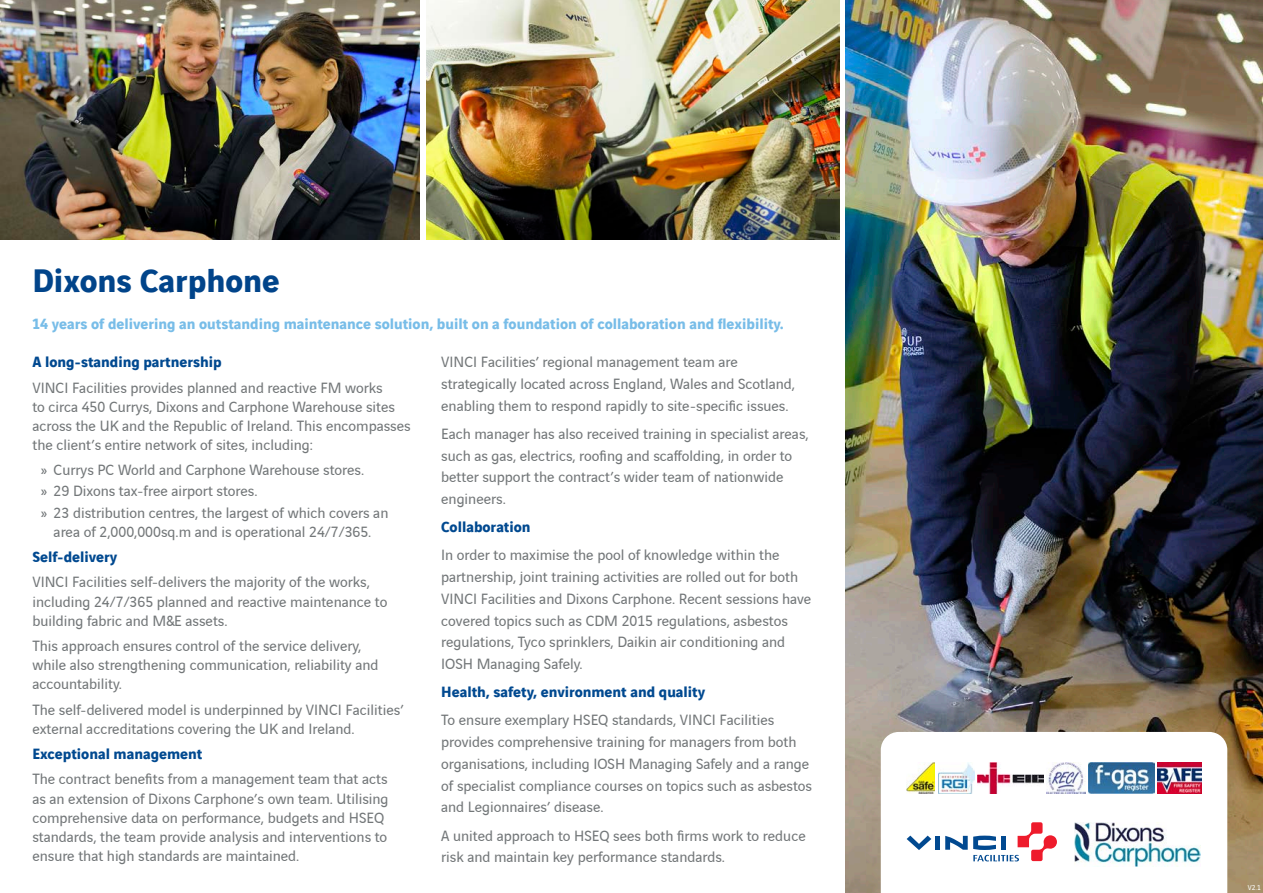
<style>
.page{position:relative;width:1263px;height:893px;background:#fff}
.page>*{position:absolute;margin:0;border:0;box-sizing:border-box;transform-origin:0 0}
.t1{font:700 34.5px "Vinci Sans";color:#01448a}
.Heading_dark_blue{font:15.75px/21.8px "Vinci Sans";color:#737779}
.Heading_dark_blue-2{font:700 15.75px "Vinci Sans";color:#014990}
.t2{font:700 15.75px "Vinci Sans";color:#78bde8}
.t3{font:7.5px "Vinci Sans";color:#fff}
</style>
<div class="page">
<img style="left:845px;top:0;width:418px;height:893px">
<svg style="left:881px;top:732px;width:346px;height:161px"></svg>
<img style="left:426px;top:0;width:413px;height:239px">
<img style="left:0;top:0;width:420px;height:239px">
<img style="left:907px;top:763px;width:27px;height:30px">
<img style="left:978px;top:763px;width:65px;height:30px">
<img style="left:1088px;top:763px;width:66px;height:30px">
<img style="left:1157px;top:763px;width:44px;height:30px">
<img style="left:1047px;top:763px;width:38px;height:30px">
<img style="left:938px;top:763px;width:36px;height:30px">
<img style="left:1075px;top:822px;width:125px;height:45px">
<div style="left:935px;top:836px;width:5px;height:14px;background:#014990"></div>
<svg style="left:907px;top:836px;width:24px;height:14px"></svg>
<svg style="left:945px;top:822px;width:112px;height:39px"></svg>
<p class="t1" style="left:32px;top:253px;width:249px">Dixons Carphone</p>
<p class="t2" style="left:32px;top:311px;width:753px">14 years of delivering an outstanding maintenance solution, built on a foundation of collaboration and flexibility.</p>
<p class="Heading_dark_blue-2" style="left:32px;top:349px;width:191px">A long-standing partnership</p>
<p class="Heading_dark_blue" style="left:32px;top:376px;width:380px;line-height:19px">VINCI Facilities provides planned and reactive FM works<br>to circa 450 Currys, Dixons and Carphone Warehouse sites across the UK and the Republic of Ireland. This encompasses the client’s entire network of sites, including:</p>
<p class="Heading_dark_blue" style="left:41px;top:458px;width:325px">» Currys PC World and Carphone Warehouse stores.</p>
<p class="Heading_dark_blue" style="left:41px;top:479px;width:218px">» 29 Dixons tax-free airport stores.</p>
<p class="Heading_dark_blue" style="left:41px;top:501px;width:349px;line-height:19px;text-align:center">» 23 distribution centres, the largest of which covers an area of 2,000,000sq.m and is operational 24/7/365.</p>
<p class="Heading_dark_blue-2" style="left:32px;top:544px;width:87px">Self-delivery</p>
<p class="Heading_dark_blue" style="left:32px;top:571px;width:357px;line-height:19px">VINCI Facilities self-delivers the majority of the works, including 24/7/365 planned and reactive maintenance to building fabric and M&amp;E assets.</p>
<p class="Heading_dark_blue" style="left:32px;top:635px;width:348px;line-height:19px">This approach ensures control of the service delivery, while also strengthening communication, reliability and accountability.</p>
<p class="Heading_dark_blue" style="left:32px;top:698px;width:373px;line-height:19px">The self-delivered model is underpinned by VINCI Facilities’ external accreditations covering the UK and Ireland.</p>
<p class="Heading_dark_blue-2" style="left:32px;top:741px;width:171px">Exceptional management</p>
<p class="Heading_dark_blue" style="left:32px;top:768px;width:358px;line-height:19px">The contract benefits from a management team that acts as an extension of Dixons Carphone’s own team. Utilising comprehensive data on performance, budgets and HSEQ standards, the team provide analysis and interventions to ensure that high standards are maintained.</p>
<p class="Heading_dark_blue" style="left:441px;top:350px;width:355px">VINCI Facilities’ regional management team are strategically located across England, Wales and Scotland, enabling them to respond rapidly to site-specific issues.</p>
<p class="Heading_dark_blue" style="left:441px;top:421px;width:369px">Each manager has also received training in specialist areas, such as gas, electrics, roofing and scaffolding, in order to better support the contract’s wider team of nationwide engineers.</p>
<p class="Heading_dark_blue-2" style="left:441px;top:515px;width:91px">Collaboration</p>
<p class="Heading_dark_blue" style="left:441px;top:543px;width:372px">In order to maximise the pool of knowledge within the partnership, joint training activities are rolled out for both VINCI Facilities and Dixons Carphone. Recent sessions have covered topics such as CDM 2015 regulations, asbestos regulations, Tyco sprinklers, Daikin air conditioning and IOSH Managing Safely.</p>
<p class="Heading_dark_blue-2" style="left:441px;top:680px;width:266px">Health, safety, environment and quality</p>
<p class="Heading_dark_blue" style="left:441px;top:708px;width:372px">To ensure exemplary HSEQ standards, VINCI Facilities provides comprehensive training for managers from both organisations, including IOSH Managing Safely and a range of specialist compliance courses on topics such as asbestos and Legionnaires’ disease.</p>
<p class="Heading_dark_blue" style="left:441px;top:823px;width:366px">A united approach to HSEQ sees both firms work to reduce risk and maintain key performance standards.</p>
<p class="t3" style="left:1248px;top:882px;width:14px">V2.1</p>
</div>
